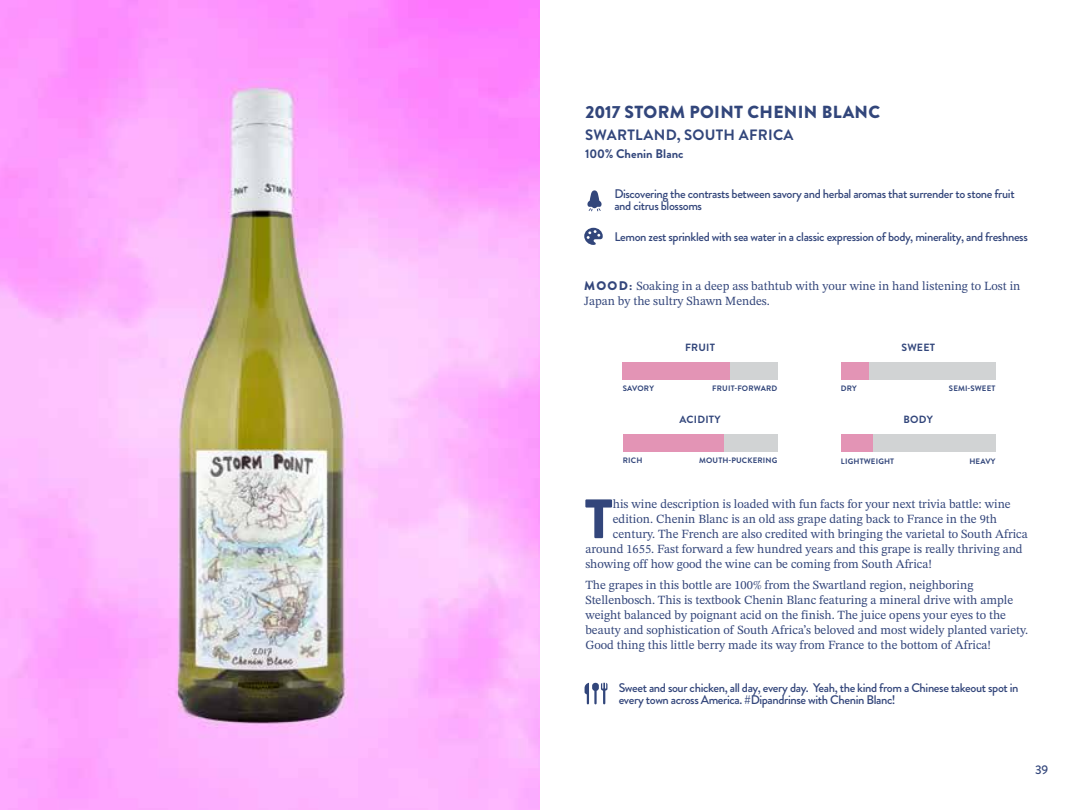
<style>
.page{position:relative;width:1080px;height:810px;background:#fff}
.page>*{position:absolute;margin:0;border:0;box-sizing:border-box;transform-origin:0 0}
.t1{font:900 55.38px "Brandon Grotesque";color:#33467b}
.t2{font:900 17.5px "Brandon Grotesque";letter-spacing:.02em;color:#32467b}
.t3{font:700 15px "Brandon Grotesque";letter-spacing:.02em;color:#32467b}
.t4{font:12.5px/15px "STIX Two Math";color:#33467b}
.t5{font:500 12.5px/12.5px "Brandon Grotesque";letter-spacing:-.03em;color:#33467b}
.t6{font:12.5px/15px "STIX Two Text";color:#33467b}
.t7{font:700 12.5px "Brandon Grotesque";color:#32467b}
.t8{font:700 10.5px "Brandon Grotesque";letter-spacing:.02em;color:#32467b}
.t9{font:700 7.88px "Brandon Grotesque";letter-spacing:.02em;color:#32467b}
.s1{font-family:"Brandon Grotesque";font-weight:900}
</style>
<div class="page">
<div style="left:623px;top:362px;width:154px;height:18px;background:#d1d3d4"></div>
<div style="left:623px;top:362px;width:107px;height:18px;background:#e394b5"></div>
<div style="left:623px;top:434px;width:154px;height:18px;background:#d1d3d4"></div>
<div style="left:623px;top:434px;width:101px;height:18px;background:#e394b5"></div>
<div style="left:841px;top:362px;width:155px;height:18px;background:#d1d3d4"></div>
<div style="left:841px;top:362px;width:27px;height:18px;background:#e394b5"></div>
<div style="left:841px;top:434px;width:155px;height:18px;background:#d1d3d4"></div>
<div style="left:841px;top:434px;width:31px;height:18px;background:#e394b5"></div>
<svg style="left:584px;top:228px;width:19px;height:17px"></svg>
<svg style="left:587px;top:190px;width:15px;height:21px"></svg>
<svg style="left:585px;top:683px;width:22px;height:21px"></svg>
<img style="left:0;top:0;width:540px;height:810px">
<h2 class="t2" style="left:585px;top:99px;width:296px">2017 STORM POINT CHENIN BLANC</h2>
<p class="t3" style="left:585px;top:124px;width:210px">SWARTLAND, SOUTH AFRICA</p>
<p class="t7" style="left:585px;top:145px;width:100px">100% Chenin Blanc</p>
<p class="t5" style="left:614px;top:187px;width:402px">Discovering the contrasts between savory and herbal aromas that surrender to stone fruit and citrus blossoms</p>
<p class="t5" style="left:614px;top:230px;width:415px">Lemon zest sprinkled with sea water in a classic expression of body, minerality, and freshness</p>
<p class="t6" style="left:584px;top:279px;width:438px"><span class="s1">MOOD:</span> Soaking in a deep ass bathtub with your wine in hand listening to Lost in<br>Japan by the sultry Shawn Mendes.</p>
<p class="t8" style="left:685px;top:340px;width:31px">FRUIT</p>
<p class="t9" style="left:623px;top:383px;width:33px">SAVORY</p>
<p class="t9" style="left:712px;top:383px;width:67px">FRUIT-FORWARD</p>
<p class="t8" style="left:901px;top:340px;width:35px">SWEET</p>
<p class="t9" style="left:841px;top:383px;width:17px">DRY</p>
<p class="t9" style="left:949px;top:383px;width:48px">SEMI-SWEET</p>
<p class="t8" style="left:679px;top:412px;width:43px">ACIDITY</p>
<p class="t8" style="left:904px;top:412px;width:31px">BODY</p>
<p class="t9" style="left:623px;top:455px;width:21px">RICH</p>
<p class="t9" style="left:699px;top:455px;width:80px">MOUTH-PUCKERING</p>
<p class="t9" style="left:841px;top:456px;width:55px">LIGHTWEIGHT</p>
<p class="t9" style="left:969px;top:456px;width:28px">HEAVY</p>
<h1 class="t1" style="left:585px;top:480px;width:30px">T</h1>
<p class="t4" style="left:613px;top:496px;width:399px">his wine description is loaded with fun facts for your next trivia battle: wine</p>
<p class="t4" style="left:613px;top:511px;width:386px">edition. Chenin Blanc is an old ass grape dating back to France in the 9th</p>
<p class="t4" style="left:613px;top:526px;width:417px">century. The French are also credited with bringing the varietal to South Africa</p>
<p class="t4" style="left:585px;top:541px;width:439px">around 1655. Fast forward a few hundred years and this grape is really thriving and</p>
<p class="t4" style="left:585px;top:556px;width:348px">showing off how good the wine can be coming from South Africa!</p>
<p class="t4" style="left:585px;top:577px;width:444px">The grapes in this bottle are 100% from the Swartland region, neighboring Stellenbosch. This is textbook Chenin Blanc featuring a mineral drive with ample weight balanced by poignant acid on the finish. The juice opens your eyes to the beauty and sophistication of South Africa’s beloved and most widely planted variety.<br>Good thing this little berry made its way from France to the bottom of Africa!</p>
<p class="t5" style="left:619px;top:681px;width:401px">Sweet and sour chicken, all day, every day. Yeah, the kind from a Chinese takeout spot in every town across America. #Dipandrinse with Chenin Blanc!</p>
<p class="t5" style="left:1035px;top:763px;width:15px">39</p>
</div>
